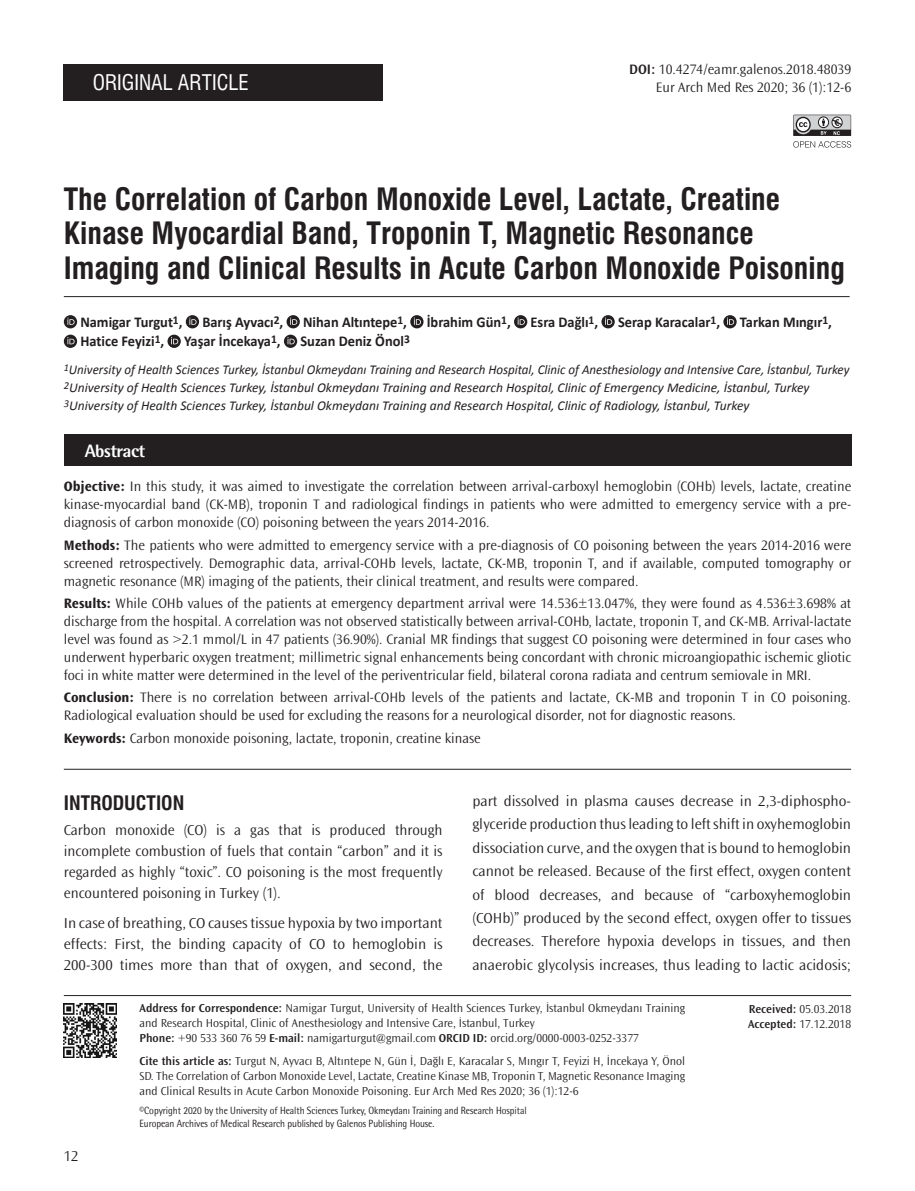
<style>
.page{position:relative;width:915px;height:1191px;background:#fff}
.page>*{position:absolute;margin:0;border:0;box-sizing:border-box;transform-origin:0 0}
.BASLIK{font:30px/34.5px "Swiss Condensed Bold Tr";color:#231f20}
.BASLIK-2{font:21px "Swiss Condensed Tr";color:#fff}
.ARA_BASLIK{font:19.5px "Swiss Condensed Bold Tr";color:#231f20}
.t1{font:800 18px "Rotis Semi Sans Std";letter-spacing:-.025em;color:#fff}
.YAZI{font:300 15px/23.4px "Ocean Sans Std";color:#231f20;text-align:justify}
.YAZARLAR{font:700 15px "Calibri";color:#231f20;scale:.96 1}
.OZET{font:300 14.25px/18px "Ocean Sans Std";color:#231f20;text-align:justify}
.SAYFA_NO{font:300 14.25px "Ocean Sans Std";color:#231f20}
.KURUM{font:italic 13.5px "Calibri";color:#231f20}
.KURUM-2{font:italic 13.5px "Calibri";color:#231f20;scale:.96 1}
.YAZI-2{font:300 12px/15px "Ocean Sans Std";color:#231f20}
.CİTE_AS{font:300 12px/15px "Ocean Sans Std";color:#231f20;text-align:justify}
.t2{font:10.5px "Rotis Semi Sans Std";letter-spacing:-.005em;color:#231f20;scale:.9 1}
.s1{font-weight:600}
.s2{font-weight:700}
</style>
<div class="page">
<div style="left:64px;top:435px;width:786px;height:31px;background:#231f20"></div>
<svg style="left:64px;top:315px;width:13px;height:13px"></svg>
<svg style="left:67px;top:317px;width:8px;height:8px"></svg>
<svg style="left:186px;top:315px;width:13px;height:13px"></svg>
<svg style="left:189px;top:317px;width:7px;height:8px"></svg>
<svg style="left:286px;top:315px;width:14px;height:13px"></svg>
<svg style="left:290px;top:317px;width:7px;height:8px"></svg>
<svg style="left:410px;top:315px;width:13px;height:13px"></svg>
<svg style="left:413px;top:317px;width:8px;height:8px"></svg>
<svg style="left:514px;top:315px;width:13px;height:13px"></svg>
<svg style="left:517px;top:317px;width:7px;height:8px"></svg>
<svg style="left:601px;top:315px;width:13px;height:13px"></svg>
<svg style="left:604px;top:317px;width:8px;height:8px"></svg>
<svg style="left:723px;top:315px;width:13px;height:13px"></svg>
<svg style="left:726px;top:317px;width:7px;height:8px"></svg>
<svg style="left:64px;top:335px;width:13px;height:13px"></svg>
<svg style="left:67px;top:337px;width:8px;height:7px"></svg>
<svg style="left:167px;top:335px;width:14px;height:13px"></svg>
<svg style="left:171px;top:337px;width:7px;height:7px"></svg>
<svg style="left:284px;top:335px;width:13px;height:13px"></svg>
<svg style="left:287px;top:337px;width:7px;height:7px"></svg>
<hr style="left:64px;top:296px;width:785px;height:1px;background:#231f20">
<div style="left:64px;top:64px;width:319px;height:37px;background:#231f20"></div>
<hr style="left:64px;top:995px;width:786px;height:1px;background:#231f20">
<hr style="left:64px;top:769px;width:786px;height:1px;background:#231f20">
<svg style="left:793px;top:115px;width:57px;height:33px"></svg>
<img style="left:63px;top:1004px;width:53px;height:53px">
<p class="BASLIK-2" style="left:93px;top:70px;width:158px">ORIGINAL ARTICLE</p>
<p class="OZET" style="left:629px;top:61px;width:223px"><span class="s1">DOI:</span> 10.4274/eamr.galenos.2018.48039</p>
<p class="SAYFA_NO" style="left:655px;top:80px;width:196px">Eur Arch Med Res 2020; 36 (1):12-6</p>
<p class="BASLIK" style="left:64px;top:182px;width:782px">The Correlation of Carbon Monoxide Level, Lactate, Creatine<br>Kinase Myocardial Band, Troponin T, Magnetic Resonance<br>Imaging and Clinical Results in Acute Carbon Monoxide Poisoning</p>
<p class="YAZARLAR" style="left:80px;top:313px;width:108px">Namigar Turgut<sup>1</sup>,</p>
<p class="YAZARLAR" style="left:202px;top:313px;width:86px">Barış Ayvacı<sup>2</sup>,</p>
<p class="YAZARLAR" style="left:303px;top:313px;width:110px">Nihan Altıntepe<sup>1</sup>,</p>
<p class="YAZARLAR" style="left:426px;top:313px;width:89px">İbrahim Gün<sup>1</sup>,</p>
<p class="YAZARLAR" style="left:530px;top:313px;width:72px">Esra Dağlı<sup>1</sup>,</p>
<p class="YAZARLAR" style="left:617px;top:313px;width:108px">Serap Karacalar<sup>1</sup>,</p>
<p class="YAZARLAR" style="left:739px;top:313px;width:97px">Tarkan Mıngır<sup>1</sup>,</p>
<p class="YAZARLAR" style="left:80px;top:332px;width:89px">Hatice Feyizi<sup>1</sup>,</p>
<p class="YAZARLAR" style="left:184px;top:332px;width:102px">Yaşar İncekaya<sup>1</sup>,</p>
<p class="YAZARLAR" style="left:300px;top:332px;width:115px">Suzan Deniz Önol<sup>3</sup></p>
<p class="KURUM-2" style="left:64px;top:361px;width:819px"><sup>1</sup>University of Health Sciences Turkey, İstanbul Okmeydanı Training and Research Hospital, Clinic of Anesthesiology and Intensive Care, İstanbul, Turkey</p>
<p class="KURUM" style="left:64px;top:379px;width:746px"><sup>2</sup>University of Health Sciences Turkey, İstanbul Okmeydanı Training and Research Hospital, Clinic of Emergency Medicine, İstanbul, Turkey</p>
<p class="KURUM" style="left:64px;top:397px;width:687px"><sup>3</sup>University of Health Sciences Turkey, İstanbul Okmeydanı Training and Research Hospital, Clinic of Radiology, İstanbul, Turkey</p>
<p class="t1" style="left:85px;top:439px;width:62px">Abstract</p>
<p class="OZET" style="left:64px;top:478px;width:788px"><span class="s2">Objective:</span> In this study, it was aimed to investigate the correlation between arrival-carboxyl hemoglobin (COHb) levels, lactate, creatine kinase-myocardial band (CK-MB), troponin T and radiological findings in patients who were admitted to emergency service with a pre&shy;diagnosis of carbon monoxide (CO) poisoning between the years 2014-2016.</p>
<p class="OZET" style="left:64px;top:536px;width:788px"><span class="s2">Methods:</span> The patients who were admitted to emergency service with a pre-diagnosis of CO poisoning between the years 2014-2016 were screened retrospectively. Demographic data, arrival-COHb levels, lactate, CK-MB, troponin T, and if available, computed tomography or magnetic resonance (MR) imaging of the patients, their clinical treatment, and results were compared.</p>
<p class="OZET" style="left:64px;top:594px;width:788px"><span class="s2">Results:</span> While COHb values of the patients at emergency department arrival were 14.536±13.047%, they were found as 4.536±3.698% at discharge from the hospital. A correlation was not observed statistically between arrival-COHb, lactate, troponin T, and CK-MB. Arrival-lactate level was found as &gt;2.1 mmol/L in 47 patients (36.90%). Cranial MR findings that suggest CO poisoning were determined in four cases who underwent hyperbaric oxygen treatment; millimetric signal enhancements being concordant with chronic microangiopathic ischemic gliotic foci in white matter were determined in the level of the periventricular field, bilateral corona radiata and centrum semiovale in MRI.</p>
<p class="OZET" style="left:64px;top:689px;width:788px"><span class="s2">Conclusion:</span> There is no correlation between arrival-COHb levels of the patients and lactate, CK-MB and troponin T in CO poisoning.<br>Radiological evaluation should be used for excluding the reasons for a neurological disorder, not for diagnostic reasons.</p>
<p class="OZET" style="left:64px;top:729px;width:418px"><span class="s2">Keywords:</span> Carbon monoxide poisoning, lactate, troponin, creatine kinase</p>
<p class="ARA_BASLIK" style="left:64px;top:791px;width:122px">INTRODUCTION</p>
<p class="YAZI" style="left:64px;top:820px;width:380px;line-height:21px">Carbon monoxide (CO) is a gas that is produced through incomplete combustion of fuels that contain “carbon” and it is regarded as highly “toxic”. CO poisoning is the most frequently encountered poisoning in Turkey (1).</p>
<p class="YAZI" style="left:64px;top:912px;width:380px;line-height:21px">In case of breathing, CO causes tissue hypoxia by two important effects: First, the binding capacity of CO to hemoglobin is 200-300 times more than that of oxygen, and second, the</p>
<p class="YAZI" style="left:472px;top:789px;width:380px">part dissolved in plasma causes decrease in 2,3-diphospho&shy;glyceride production thus leading to left shift in oxyhemoglobin dissociation curve, and the oxygen that is bound to hemoglobin cannot be released. Because of the first effect, oxygen content of blood decreases, and because of “carboxyhemoglobin (COHb)” produced by the second effect, oxygen offer to tissues decreases. Therefore hypoxia develops in tissues, and then anaerobic glycolysis increases, thus leading to lactic acidosis;</p>
<p class="YAZI" style="left:64px;top:1145px;width:16px">12</p>
<p class="YAZI-2" style="left:139px;top:1001px;width:547px"><span class="s1">Address for Correspondence:</span> Namigar Turgut, University of Health Sciences Turkey, İstanbul Okmeydanı Training and Research Hospital, Clinic of Anesthesiology and Intensive Care, İstanbul, Turkey</p>
<p class="YAZI-2" style="left:139px;top:1031px;width:500px"><span class="s1">Phone:</span> +90 533 360 76 59 <span class="s1">E-mail:</span> namigarturgut@gmail.com <span class="s1">ORCID ID:</span> orcid.org/0000-0003-0252-3377</p>
<p class="CİTE_AS" style="left:139px;top:1053px;width:547px"><span class="s1">Cite this article as:</span> Turgut N, Ayvacı B, Altıntepe N, Gün İ, Dağlı E, Karacalar S, Mıngır T, Feyizi H, İncekaya Y, Önol SD. The Correlation of Carbon Monoxide Level, Lactate, Creatine Kinase MB, Troponin T, Magnetic Resonance Imaging and Clinical Results in Acute Carbon Monoxide Poisoning. Eur Arch Med Res 2020; 36 (1):12-6</p>
<p class="t2" style="left:139px;top:1104px;width:431px">©Copyright 2020 by the University of Health Sciences Turkey, Okmeydanı Training and Research Hospital</p>
<p class="t2" style="left:139px;top:1117px;width:329px">European Archives of Medical Research published by Galenos Publishing House.</p>
<p class="YAZI-2" style="left:748px;top:1001px;width:104px"><span class="s1">Received:</span> 05.03.2018</p>
<p class="YAZI-2" style="left:747px;top:1016px;width:105px"><span class="s1">Accepted:</span> 17.12.2018</p>
</div>
